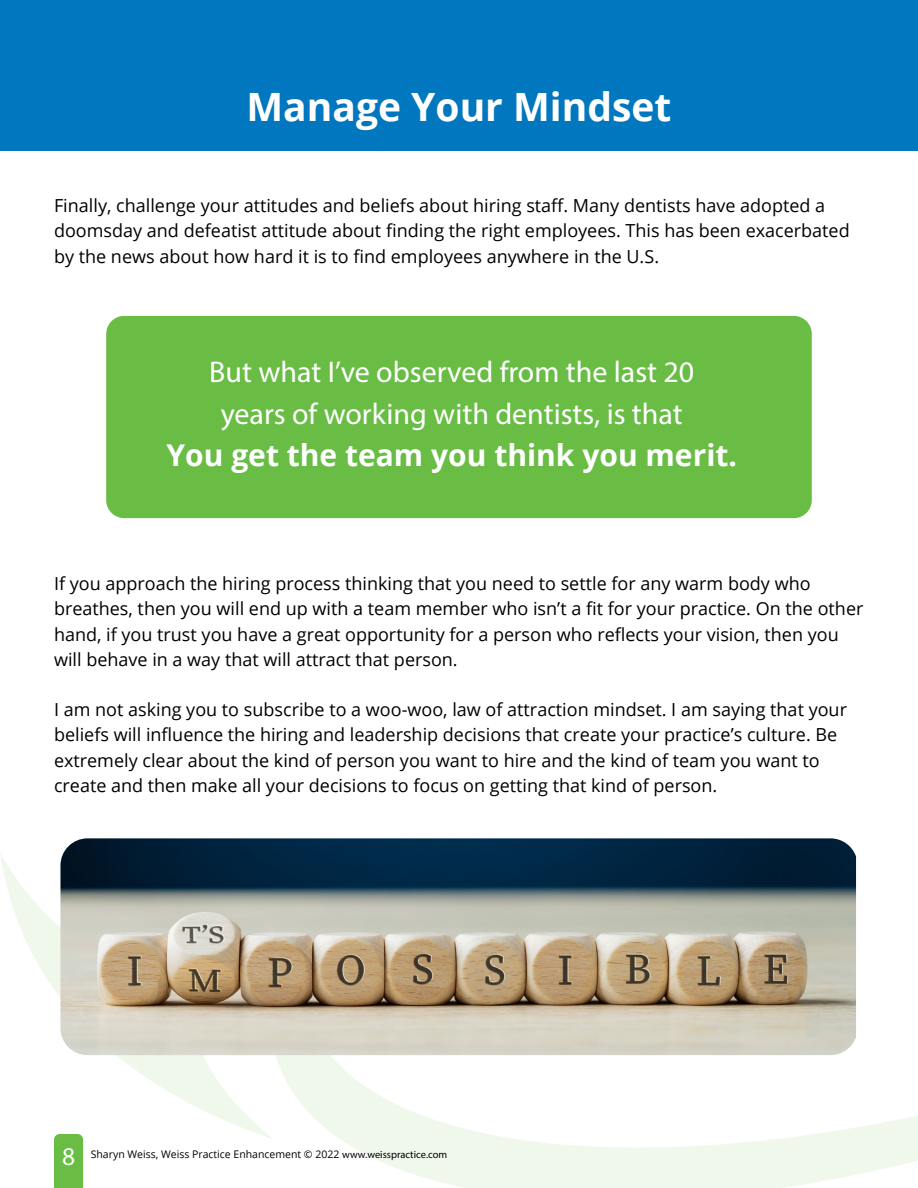
<style>
.page{position:relative;width:918px;height:1188px;background:#fff}
.page>*{position:absolute;margin:0;border:0;box-sizing:border-box;transform-origin:0 0}
.t1{font:700 39px "Open Sans";color:#fff}
.t2{font:30px/42px "Myriad Pro";color:#fff;text-align:center}
.t3{font:700 30px "Open Sans";color:#fff}
.t4{font:25.5px "Myriad Pro";color:#fff}
.t5{font:18px/25.2px "Open Sans";color:#000}
.t6{font:10.5px "Open Sans";color:#000}
.s1{font-family:"Myriad Pro"}
</style>
<div class="page">
<svg style="left:0;top:854px;width:256px;height:286px"></svg>
<svg style="left:256px;top:857px;width:662px;height:331px"></svg>
<div style="left:54px;top:1134px;width:29px;height:54px;background:#69bd45"></div>
<div style="left:0;top:0;width:918px;height:151px;background:#0077be"></div>
<div style="left:106px;top:316px;width:706px;height:202px;background:#69bd45;border-radius:18px"></div>
<img style="left:60px;top:838px;width:796px;height:217px">
<h1 class="t1" style="left:246px;top:80px;width:427px">Manage Your Mindset</h1>
<p class="t5" style="left:54px;top:193px;width:797px">Finally, challenge your attitudes and beliefs about hiring staff. Many dentists have adopted a doomsday and defeatist attitude about finding the right employees. This has been exacerbated by the news about how hard it is to find employees anywhere in the U.S.</p>
<h2 class="t2" style="left:209px;top:350px;width:487px">But what I’ve observed from the last 20 years of working with dentists, is that</h2>
<h2 class="t3" style="left:167px;top:434px;width:572px">You get the team you think you merit.</h2>
<p class="t5" style="left:54px;top:571px;width:811px">If you approach the hiring process thinking that you need to settle for any warm body who breathes, then you will end up with a team member who isn’t a fit for your practice. On the other hand, if you trust you have a great opportunity for a person who reflects your vision, then you will behave in a way that will attract that person.</p>
<p class="t5" style="left:54px;top:697px;width:795px">I am not asking you to subscribe to a woo-woo, law of attraction mindset. I am saying that your beliefs will influence the hiring and leadership decisions that create your practice’s culture. Be extremely clear about the kind of person you want to hire and the kind of team you want to create and then make all your decisions to focus on getting that kind of person.</p>
<h3 class="t4" style="left:62px;top:1140px;width:15px">8</h3>
<p class="t6" style="left:91px;top:1147px;width:358px">Sharyn Weiss, Weiss Practice Enhancement © 2022 <span class="s1">www.weisspractice.com</span></p>
</div>
